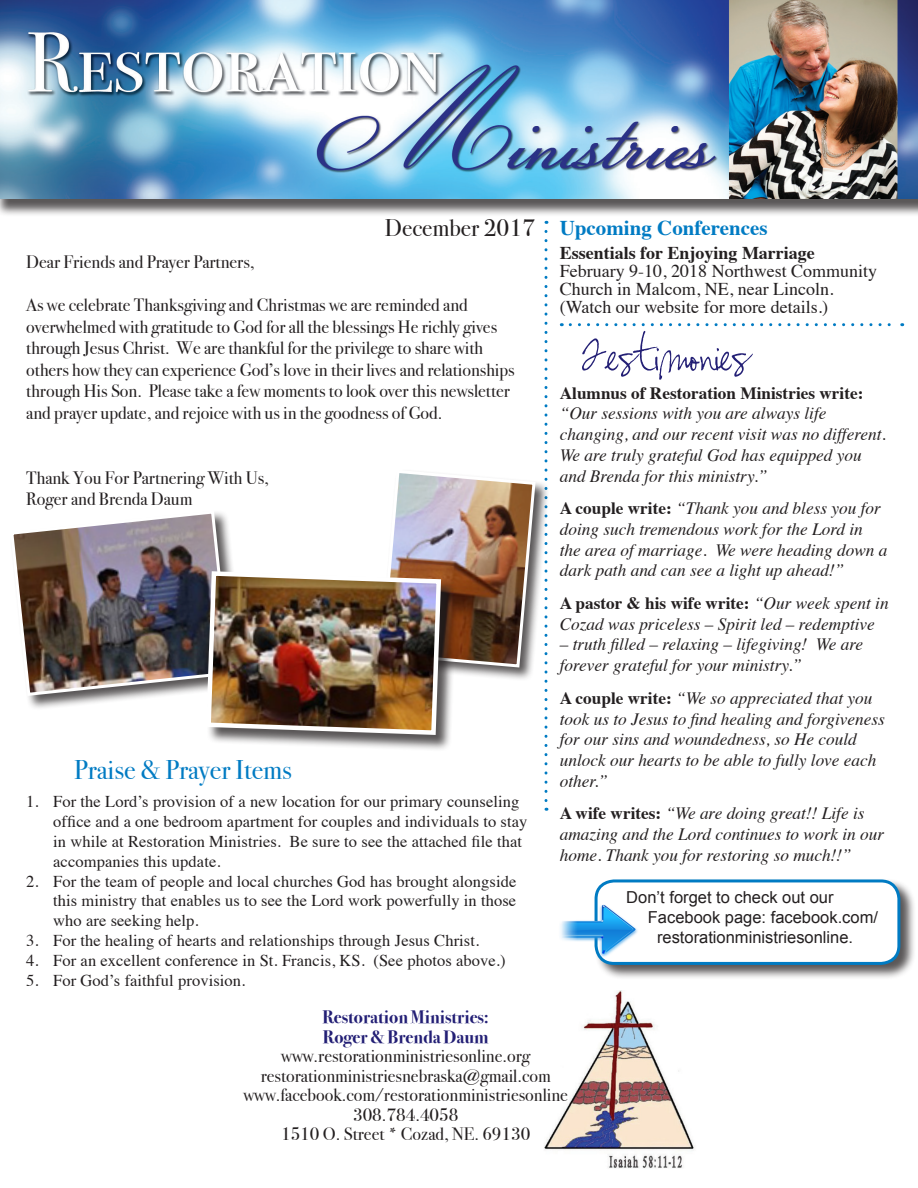
<style>
.page{position:relative;width:918px;height:1188px;background:#fff}
.page>*{position:absolute;margin:0;border:0;box-sizing:border-box;transform-origin:0 0}
.t1{font:63px "Susie's Hand";color:#231f75}
.t2{font:27px "Bodoni Svty Two ITCTT";color:#007bc3}
.t3{font:24px "Bodoni Svty Two ITCTT";color:#231f20}
.t4{font:700 21px "Times";color:#007bc3}
.t5{font:18px/21.6px "Bodoni Svty Two ITCTT";color:#231f20}
.t6{font:18px/18px "Times";color:#231f20}
.t7{font:700 18px "Bodoni Svty Two ITCTT";color:#231f75}
.t8{font:700 18px "Times";color:#231f20}
.t9{font:italic 17.25px/20.7px "Times";color:#231f20}
.t10{font:16.5px/19.8px "Times";letter-spacing:.005em;color:#231f20}
.t11{font:16.5px "Arial";color:#231f20}
.s1{font-weight:700;font-style:normal}
</style>
<div class="page">
<img style="left:544px;top:990px;width:150px;height:178px">
<div style="left:0;top:0;width:918px;height:217px;background:#231f20;opacity:.75"></div>
<img style="left:0;top:0;width:918px;height:199px">
<svg style="left:544px;top:231px;width:4px;height:580px"></svg>
<svg style="left:570px;top:323px;width:333px;height:3px"></svg>
<div style="left:594px;top:879px;width:322px;height:102px;background:#231f20;opacity:.75"></div>
<div style="left:596px;top:881px;width:303px;height:82px;background:#fff;border-radius:18px"></div>
<div style="left:595px;top:879px;width:305px;height:86px;border:3px solid #007bc3;border-radius:18px"></div>
<img style="left:560px;top:899px;width:80px;height:63px">
<div style="left:379px;top:468px;width:171px;height:214px;background:#231f20;opacity:.75"></div>
<div style="left:207px;top:572px;width:251px;height:179px;background:#231f20;opacity:.75"></div>
<img style="left:13px;top:468px;width:524px;height:269px">
<p class="t3" style="left:385px;top:208px;width:152px">December 2017</p>
<p class="t5" style="left:26px;top:249px;width:230px">Dear Friends and Prayer Partners,</p>
<p class="t5" style="left:26px;top:292px;width:490px">As we celebrate Thanksgiving and Christmas we are reminded and overwhelmed with gratitude to God for all the blessings He richly gives through Jesus Christ. We are thankful for the privilege to share with others how they can experience God’s love in their lives and relationships through His Son. Please take a few moments to look over this newsletter and prayer update, and rejoice with us in the goodness of God.</p>
<p class="t5" style="left:26px;top:465px;width:244px">Thank You For Partnering With Us,</p>
<p class="t5" style="left:26px;top:487px;width:168px">Roger and Brenda Daum</p>
<p class="t2" style="left:74px;top:748px;width:219px">Praise &amp; Prayer Items</p>
<p class="t10" style="left:53px;top:790px;width:476px;text-indent:-27px">1. For the Lord’s provision of a new location for our primary counseling office and a one bedroom apartment for couples and individuals to stay in while at Restoration Ministries. Be sure to see the attached file that accompanies this update.</p>
<p class="t10" style="left:53px;top:870px;width:465px;text-align:justify;text-indent:-27px">2. For the team of people and local churches God has brought alongside this ministry that enables us to see the Lord work powerfully in those who are seeking help.</p>
<p class="t10" style="left:26px;top:929px;width:454px">3. For the healing of hearts and relationships through Jesus Christ.</p>
<p class="t10" style="left:26px;top:949px;width:481px">4. For an excellent conference in St. Francis, KS. (See photos above.)</p>
<p class="t10" style="left:26px;top:969px;width:221px">5. For God’s faithful provision.</p>
<p class="t4" style="left:560px;top:208px;width:209px">Upcoming Conferences</p>
<p class="t8" style="left:560px;top:236px;width:257px">Essentials for Enjoying Marriage</p>
<p class="t6" style="left:560px;top:260px;width:319px">February 9-10, 2018 Northwest Community<br>Church in Malcom, NE, near Lincoln. (Watch our website for more details.)</p>
<p class="t1" style="left:582px;top:328px;width:170px">Testimonies</p>
<p class="t9" style="left:560px;top:382px;width:327px"><span class="s1">Alumnus of Restoration Ministries write: </span>“Our sessions with you are always life changing, and our recent visit was no different.<br>We are truly grateful God has equipped you and Brenda for this ministry.”</p>
<p class="t9" style="left:560px;top:497px;width:329px"><span class="s1">A couple write:</span> “Thank you and bless you for doing such tremendous work for the Lord in the area of marriage. We were heading down a dark path and can see a light up ahead!”</p>
<p class="t9" style="left:560px;top:592px;width:330px"><span class="s1">A pastor &amp; his wife write:</span> “Our week spent in<br>Cozad was priceless – Spirit led – redemptive</p>
<p class="t9" style="left:560px;top:633px;width:305px">– truth filled – relaxing – lifegiving! We are forever grateful for your ministry.”</p>
<p class="t9" style="left:560px;top:687px;width:327px"><span class="s1">A couple write:</span> “We so appreciated that you took us to Jesus to find healing and forgiveness for our sins and woundedness, so He could unlock our hearts to be able to fully love each other.”</p>
<p class="t9" style="left:560px;top:802px;width:326px"><span class="s1">A wife writes:</span> “We are doing great!! Life is amazing and the Lord continues to work in our home. Thank you for restoring so much!!”</p>
<p class="t11" style="left:626px;top:887px;width:209px">Don’t forget to check out our</p>
<p class="t11" style="left:648px;top:907px;width:232px">Facebook page: facebook.com/</p>
<p class="t11" style="left:657px;top:926px;width:198px">restorationministriesonline.</p>
<p class="t7" style="left:322px;top:1003px;width:168px">Restoration Ministries:</p>
<p class="t7" style="left:323px;top:1022px;width:167px">Roger &amp; Brenda Daum</p>
<p class="t5" style="left:281px;top:1044px;width:250px">www.restorationministriesonline.org</p>
<p class="t5" style="left:261px;top:1063px;width:291px">restorationministriesnebraska@gmail.com</p>
<p class="t5" style="left:243px;top:1083px;width:326px">www.facebook.com/restorationministriesonline</p>
<p class="t5" style="left:353px;top:1102px;width:107px">308.784.4058</p>
<p class="t5" style="left:281px;top:1122px;width:251px">1510 O. Street * Cozad, NE. 69130</p>
</div>
